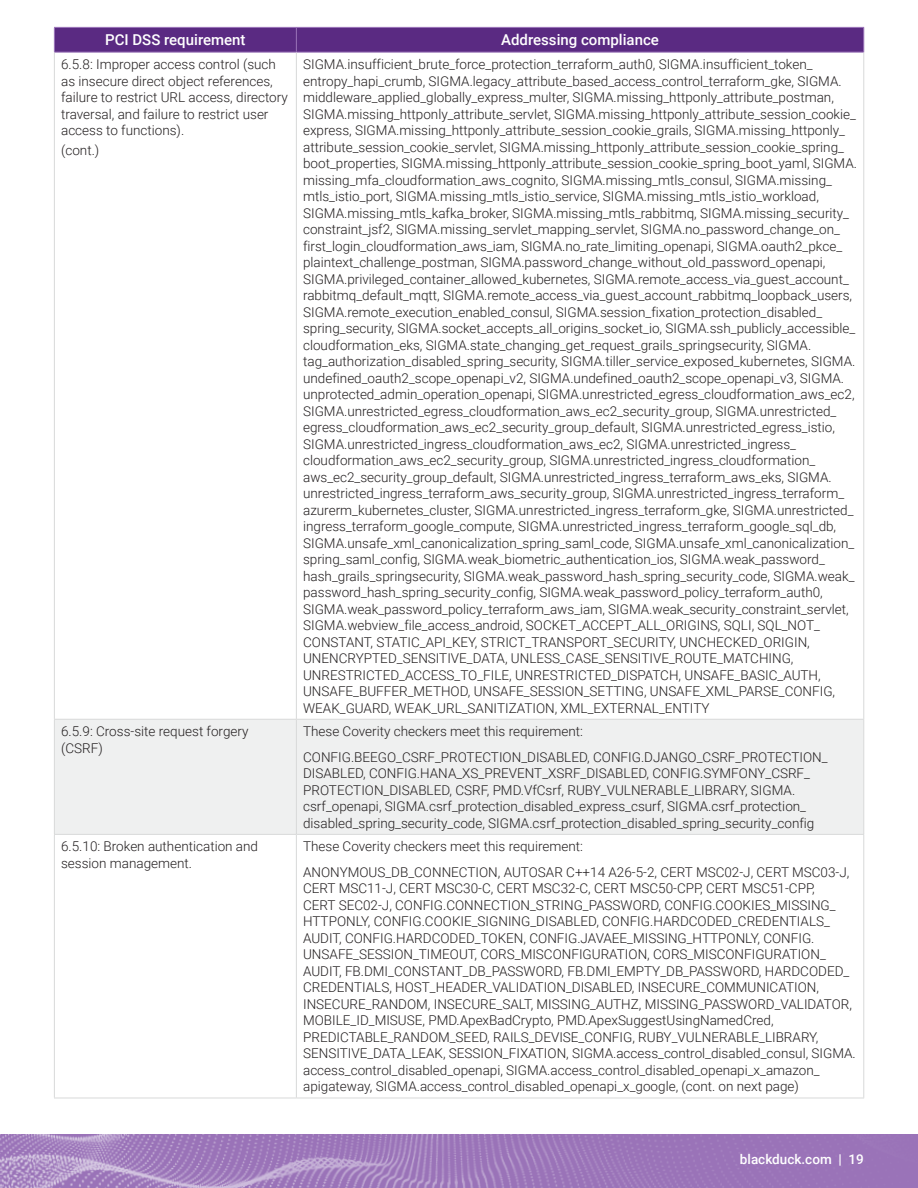
<style>
.page{position:relative;width:918px;height:1188px;background:#fff}
.page>*{position:absolute;margin:0;border:0;box-sizing:border-box;transform-origin:0 0}
.TABLE_COLUMN_HEADER{font:500 15px "Roboto";color:#fff}
.TABLE_ROW_BODY{font:300 13.5px/16.5px "Roboto";color:#231f20}
.t1{font:500 13.5px "Roboto";color:#fff}
</style>
<div class="page">
<img style="left:0;top:1134px;width:918px;height:54px">
<div style="left:55px;top:720px;width:808px;height:114px;background:#eff0f0"></div>
<svg style="left:54px;top:27px;width:810px;height:25px;background:#5d2e85"></svg>
<hr style="left:54px;top:52px;width:242px;height:1px;background:#9a73b8">
<hr style="left:296px;top:52px;width:568px;height:1px;background:#9a73b8">
<hr style="left:54px;top:52px;width:1px;height:667px;background:#d8d9d9">
<hr style="left:296px;top:52px;width:1px;height:667px;background:#d8d9d9">
<hr style="left:863px;top:52px;width:1px;height:667px;background:#d8d9d9">
<hr style="left:54px;top:720px;width:1px;height:114px;background:#d8d9d9">
<hr style="left:54px;top:719px;width:242px;height:1px;background:#d8d9d9">
<hr style="left:296px;top:720px;width:1px;height:114px;background:#d8d9d9">
<hr style="left:296px;top:719px;width:568px;height:1px;background:#d8d9d9">
<hr style="left:863px;top:720px;width:1px;height:114px;background:#d8d9d9">
<hr style="left:54px;top:835px;width:1px;height:263px;background:#d8d9d9">
<hr style="left:54px;top:834px;width:242px;height:1px;background:#d8d9d9">
<hr style="left:296px;top:835px;width:1px;height:263px;background:#d8d9d9">
<hr style="left:296px;top:834px;width:568px;height:1px;background:#d8d9d9">
<hr style="left:863px;top:835px;width:1px;height:263px;background:#d8d9d9">
<hr style="left:54px;top:1098px;width:242px;height:1px;background:#d8d9d9">
<hr style="left:296px;top:1098px;width:568px;height:1px;background:#d8d9d9">
<p class="TABLE_COLUMN_HEADER" style="left:105px;top:30px;width:142px">PCI DSS requirement</p>
<p class="TABLE_COLUMN_HEADER" style="left:501px;top:30px;width:159px">Addressing compliance</p>
<p class="TABLE_ROW_BODY" style="left:61px;top:55px;width:228px">6.5.8: Improper access control (such as insecure direct object references, failure to restrict URL access, directory traversal, and failure to restrict user access to functions).</p>
<p class="TABLE_ROW_BODY" style="left:61px;top:141px;width:40px">(cont.)</p>
<p class="TABLE_ROW_BODY" style="left:303px;top:55px;width:555px">SIGMA.insufficient_brute_force_protection_terraform_auth0, SIGMA.insufficient_token_ entropy_hapi_crumb, SIGMA.legacy_attribute_based_access_control_terraform_gke, SIGMA. middleware_applied_globally_express_multer, SIGMA.missing_httponly_attribute_postman, SIGMA.missing_httponly_attribute_servlet, SIGMA.missing_httponly_attribute_session_cookie_ express, SIGMA.missing_httponly_attribute_session_cookie_grails, SIGMA.missing_httponly_ attribute_session_cookie_servlet, SIGMA.missing_httponly_attribute_session_cookie_spring_ boot_properties, SIGMA.missing_httponly_attribute_session_cookie_spring_boot_yaml, SIGMA. missing_mfa_cloudformation_aws_cognito, SIGMA.missing_mtls_consul, SIGMA.missing_ mtls_istio_port, SIGMA.missing_mtls_istio_service, SIGMA.missing_mtls_istio_workload, SIGMA.missing_mtls_kafka_broker, SIGMA.missing_mtls_rabbitmq, SIGMA.missing_security_ constraint_jsf2, SIGMA.missing_servlet_mapping_servlet, SIGMA.no_password_change_on_ first_login_cloudformation_aws_iam, SIGMA.no_rate_limiting_openapi, SIGMA.oauth2_pkce_ plaintext_challenge_postman, SIGMA.password_change_without_old_password_openapi, SIGMA.privileged_container_allowed_kubernetes, SIGMA.remote_access_via_guest_account_ rabbitmq_default_mqtt, SIGMA.remote_access_via_guest_account_rabbitmq_loopback_users, SIGMA.remote_execution_enabled_consul, SIGMA.session_fixation_protection_disabled_ spring_security, SIGMA.socket_accepts_all_origins_socket_io, SIGMA.ssh_publicly_accessible_ cloudformation_eks, SIGMA.state_changing_get_request_grails_springsecurity, SIGMA. tag_authorization_disabled_spring_security, SIGMA.tiller_service_exposed_kubernetes, SIGMA. undefined_oauth2_scope_openapi_v2, SIGMA.undefined_oauth2_scope_openapi_v3, SIGMA. unprotected_admin_operation_openapi, SIGMA.unrestricted_egress_cloudformation_aws_ec2, SIGMA.unrestricted_egress_cloudformation_aws_ec2_security_group, SIGMA.unrestricted_ egress_cloudformation_aws_ec2_security_group_default, SIGMA.unrestricted_egress_istio, SIGMA.unrestricted_ingress_cloudformation_aws_ec2, SIGMA.unrestricted_ingress_ cloudformation_aws_ec2_security_group, SIGMA.unrestricted_ingress_cloudformation_ aws_ec2_security_group_default, SIGMA.unrestricted_ingress_terraform_aws_eks, SIGMA. unrestricted_ingress_terraform_aws_security_group, SIGMA.unrestricted_ingress_terraform_ azurerm_kubernetes_cluster, SIGMA.unrestricted_ingress_terraform_gke, SIGMA.unrestricted_ ingress_terraform_google_compute, SIGMA.unrestricted_ingress_terraform_google_sql_db, SIGMA.unsafe_xml_canonicalization_spring_saml_code, SIGMA.unsafe_xml_canonicalization_ spring_saml_config, SIGMA.weak_biometric_authentication_ios, SIGMA.weak_password_ hash_grails_springsecurity, SIGMA.weak_password_hash_spring_security_code, SIGMA.weak_ password_hash_spring_security_config, SIGMA.weak_password_policy_terraform_auth0, SIGMA.weak_password_policy_terraform_aws_iam, SIGMA.weak_security_constraint_servlet, SIGMA.webview_file_access_android, SOCKET_ACCEPT_ALL_ORIGINS, SQLI, SQL_NOT_ CONSTANT, STATIC_API_KEY, STRICT_TRANSPORT_SECURITY, UNCHECKED_ORIGIN, UNENCRYPTED_SENSITIVE_DATA, UNLESS_CASE_SENSITIVE_ROUTE_MATCHING, UNRESTRICTED_ACCESS_TO_FILE, UNRESTRICTED_DISPATCH, UNSAFE_BASIC_AUTH, UNSAFE_BUFFER_METHOD, UNSAFE_SESSION_SETTING, UNSAFE_XML_PARSE_CONFIG, WEAK_GUARD, WEAK_URL_SANITIZATION, XML_EXTERNAL_ENTITY</p>
<p class="TABLE_ROW_BODY" style="left:61px;top:723px;width:189px">6.5.9: Cross-site request forgery (CSRF)</p>
<p class="TABLE_ROW_BODY" style="left:303px;top:723px;width:281px">These Coverity checkers meet this requirement:</p>
<p class="TABLE_ROW_BODY" style="left:303px;top:748px;width:526px">CONFIG.BEEGO_CSRF_PROTECTION_DISABLED, CONFIG.DJANGO_CSRF_PROTECTION_ DISABLED, CONFIG.HANA_XS_PREVENT_XSRF_DISABLED, CONFIG.SYMFONY_CSRF_ PROTECTION_DISABLED, CSRF, PMD.VfCsrf, RUBY_VULNERABLE_LIBRARY, SIGMA. csrf_openapi, SIGMA.csrf_protection_disabled_express_csurf, SIGMA.csrf_protection_ disabled_spring_security_code, SIGMA.csrf_protection_disabled_spring_security_config</p>
<p class="TABLE_ROW_BODY" style="left:61px;top:838px;width:198px">6.5.10: Broken authentication and session management.</p>
<p class="TABLE_ROW_BODY" style="left:303px;top:838px;width:281px">These Coverity checkers meet this requirement:</p>
<p class="TABLE_ROW_BODY" style="left:303px;top:863px;width:554px">ANONYMOUS_DB_CONNECTION, AUTOSAR C++14 A26-5-2, CERT MSC02-J, CERT MSC03-J, CERT MSC11-J, CERT MSC30-C, CERT MSC32-C, CERT MSC50-CPP, CERT MSC51-CPP,<br>CERT SEC02-J, CONFIG.CONNECTION_STRING_PASSWORD, CONFIG.COOKIES_MISSING_ HTTPONLY, CONFIG.COOKIE_SIGNING_DISABLED, CONFIG.HARDCODED_CREDENTIALS_ AUDIT, CONFIG.HARDCODED_TOKEN, CONFIG.JAVAEE_MISSING_HTTPONLY, CONFIG.<br>UNSAFE_SESSION_TIMEOUT, CORS_MISCONFIGURATION, CORS_MISCONFIGURATION_ AUDIT, FB.DMI_CONSTANT_DB_PASSWORD, FB.DMI_EMPTY_DB_PASSWORD, HARDCODED_ CREDENTIALS, HOST_HEADER_VALIDATION_DISABLED, INSECURE_COMMUNICATION, INSECURE_RANDOM, INSECURE_SALT, MISSING_AUTHZ, MISSING_PASSWORD_VALIDATOR, MOBILE_ID_MISUSE, PMD.ApexBadCrypto, PMD.ApexSuggestUsingNamedCred, PREDICTABLE_RANDOM_SEED, RAILS_DEVISE_CONFIG, RUBY_VULNERABLE_LIBRARY, SENSITIVE_DATA_LEAK, SESSION_FIXATION, SIGMA.access_control_disabled_consul, SIGMA. access_control_disabled_openapi, SIGMA.access_control_disabled_openapi_x_amazon_ apigateway, SIGMA.access_control_disabled_openapi_x_google, (cont. on next page)</p>
<p class="t1" style="left:740px;top:1149px;width:126px">blackduck.com | 19</p>
</div>
